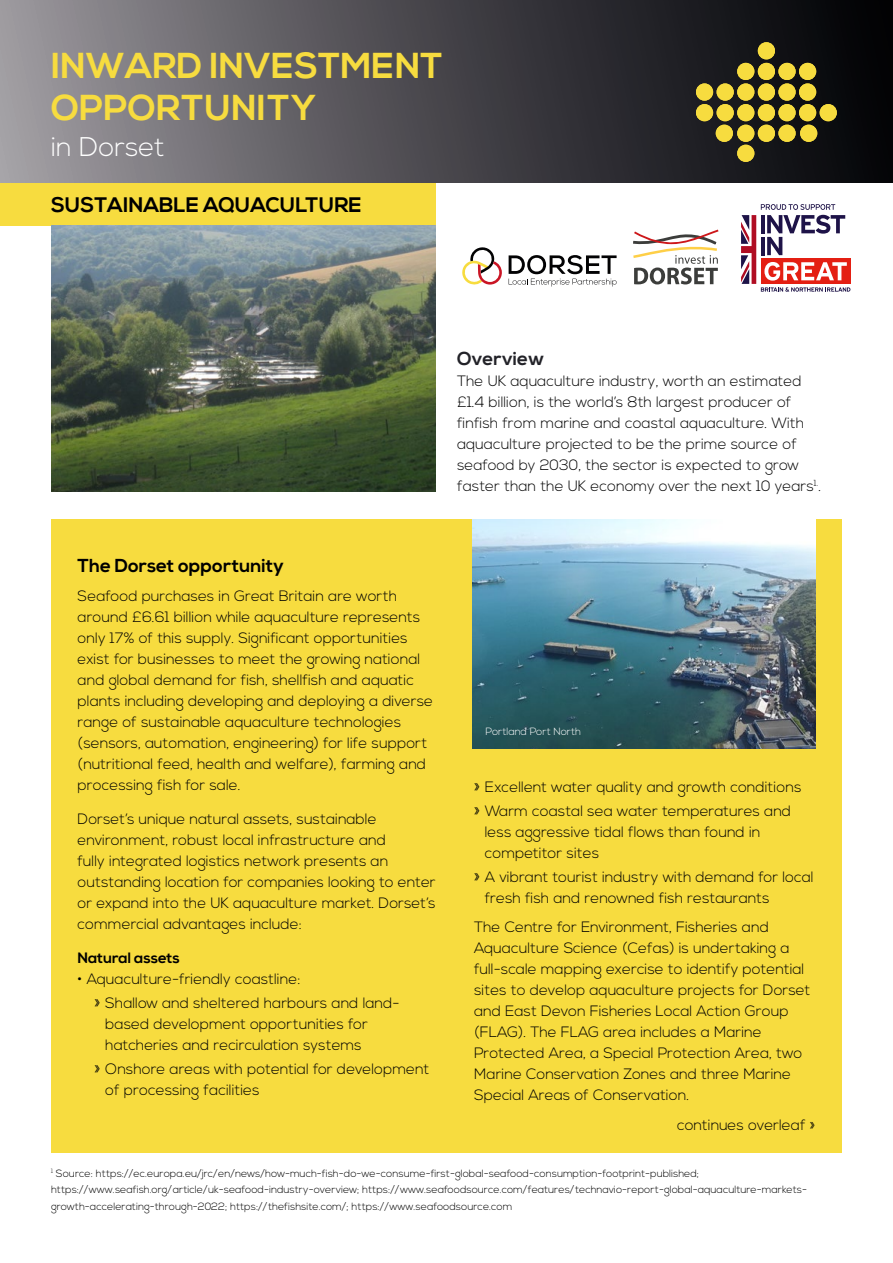
<style>
.page{position:relative;width:893px;height:1263px;background:#fff}
.page>*{position:absolute;margin:0;border:0;box-sizing:border-box;transform-origin:0 0}
.t1{font:700 36px/42px "Nexa";color:#f7dc3f}
.t2{font:300 27px "Nexa";color:#fff}
.t3{font:700 21px "Nexa";color:#000}
.t4{font:700 18.75px "Nexa";color:#000}
.t5{font:700 18.75px "Nexa";color:#222228}
.t6{font:300 15px/21px "Nexa";color:#000}
.t7{font:700 15px "Nexa";color:#000}
.t8{font:300 10.5px/16.5px "Nexa";color:#000}
.t9{font:300 10.5px "Nexa";letter-spacing:-.01em;color:#fff}
.s1{font-size:16.5px}
</style>
<div class="page">
<div style="left:0;top:0;width:893px;height:183px;background:linear-gradient(to right,#99959c,#000)"></div>
<div style="left:758px;top:42px;width:17px;height:17px;background:#f7dc3f;border-radius:50%"></div>
<div style="left:737px;top:63px;width:17px;height:17px;background:#f7dc3f;border-radius:50%"></div>
<div style="left:758px;top:63px;width:17px;height:17px;background:#f7dc3f;border-radius:50%"></div>
<div style="left:778px;top:63px;width:18px;height:17px;background:#f7dc3f;border-radius:50%"></div>
<div style="left:799px;top:63px;width:17px;height:17px;background:#f7dc3f;border-radius:50%"></div>
<div style="left:696px;top:83px;width:17px;height:18px;background:#f7dc3f;border-radius:50%"></div>
<div style="left:717px;top:83px;width:17px;height:18px;background:#f7dc3f;border-radius:50%"></div>
<div style="left:737px;top:83px;width:17px;height:18px;background:#f7dc3f;border-radius:50%"></div>
<div style="left:758px;top:83px;width:17px;height:18px;background:#f7dc3f;border-radius:50%"></div>
<div style="left:778px;top:83px;width:18px;height:18px;background:#f7dc3f;border-radius:50%"></div>
<div style="left:799px;top:83px;width:17px;height:18px;background:#f7dc3f;border-radius:50%"></div>
<div style="left:696px;top:104px;width:17px;height:17px;background:#f7dc3f;border-radius:50%"></div>
<div style="left:717px;top:104px;width:17px;height:17px;background:#f7dc3f;border-radius:50%"></div>
<div style="left:737px;top:104px;width:17px;height:17px;background:#f7dc3f;border-radius:50%"></div>
<div style="left:758px;top:104px;width:17px;height:17px;background:#f7dc3f;border-radius:50%"></div>
<div style="left:778px;top:104px;width:18px;height:17px;background:#f7dc3f;border-radius:50%"></div>
<div style="left:799px;top:104px;width:17px;height:17px;background:#f7dc3f;border-radius:50%"></div>
<div style="left:820px;top:104px;width:17px;height:17px;background:#f7dc3f;border-radius:50%"></div>
<div style="left:737px;top:125px;width:17px;height:17px;background:#f7dc3f;border-radius:50%"></div>
<div style="left:737px;top:145px;width:17px;height:17px;background:#f7dc3f;border-radius:50%"></div>
<div style="left:716px;top:125px;width:17px;height:17px;background:#f7dc3f;border-radius:50%"></div>
<div style="left:758px;top:125px;width:17px;height:17px;background:#f7dc3f;border-radius:50%"></div>
<div style="left:778px;top:125px;width:18px;height:17px;background:#f7dc3f;border-radius:50%"></div>
<div style="left:800px;top:125px;width:17px;height:17px;background:#f7dc3f;border-radius:50%"></div>
<div style="left:0;top:183px;width:436px;height:42px;background:#f7dc3f"></div>
<div style="left:51px;top:519px;width:791px;height:634px;background:#f7dc3f"></div>
<svg style="left:633px;top:230px;width:85px;height:54px"></svg>
<svg style="left:509px;top:255px;width:108px;height:32px"></svg>
<svg style="left:462px;top:247px;width:40px;height:38px"></svg>
<svg style="left:741px;top:204px;width:109px;height:88px"></svg>
<hr style="left:0;top:0;width:1px;height:1263px;background:#fff">
<img style="left:51px;top:225px;width:385px;height:266px">
<img style="left:472px;top:519px;width:343px;height:229px">
<h1 class="t1" style="left:51px;top:46px;width:393px">INWARD INVESTMENT<br>OPPORTUNITY</h1>
<h2 class="t2" style="left:51px;top:131px;width:115px">in Dorset</h2>
<h3 class="t3" style="left:51px;top:193px;width:312px">SUSTAINABLE AQUACULTURE</h3>
<p class="t5" style="left:457px;top:347px;width:89px">Overview</p>
<p class="t6" style="left:457px;top:371px;width:366px">The UK aquaculture industry, worth an estimated £1.4 billion, is the world’s 8th largest producer of finfish from marine and coastal aquaculture. With aquaculture projected to be the prime source of seafood by 2030, the sector is expected to grow faster than the UK economy over the next 10 years<sup>1.</sup>.</p>
<p class="t4" style="left:78px;top:555px;width:208px">The Dorset opportunity</p>
<p class="t6" style="left:78px;top:586px;width:357px">Seafood purchases in Great Britain are worth around £6.61 billion while aquaculture represents only 17% of this supply. Significant opportunities exist for businesses to meet the growing national and global demand for fish, shellfish and aquatic plants including developing and deploying a diverse range of sustainable aquaculture technologies (sensors, automation, engineering) for life support (nutritional feed, health and welfare), farming and processing fish for sale.</p>
<p class="t6" style="left:78px;top:809px;width:360px">Dorset’s unique natural assets, sustainable environment, robust local infrastructure and<br>fully integrated logistics network presents an outstanding location for companies looking to enter or expand into the UK aquaculture market. Dorset’s commercial advantages include:</p>
<p class="t7" style="left:78px;top:949px;width:104px">Natural assets</p>
<p class="t6" style="left:95px;top:967px;width:306px;line-height:24px;text-indent:-17px">• Aquaculture-friendly coastline:<br><span class="s1">»</span> Shallow and sheltered harbours and land-</p>
<p class="t6" style="left:105px;top:1014px;width:264px">based development opportunities for hatcheries and recirculation systems</p>
<p class="t6" style="left:105px;top:1059px;width:326px;text-indent:-11px"><span class="s1">»</span> Onshore areas with potential for development of processing facilities</p>
<p class="t9" style="left:485px;top:725px;width:97px">Portland Port North</p>
<p class="t6" style="left:474px;top:775px;width:329px;line-height:24px"><span class="s1">»</span> Excellent water quality and growth conditions <span class="s1">»</span> Warm coastal sea water temperatures and</p>
<p class="t6" style="left:485px;top:822px;width:277px">less aggressive tidal flows than found in competitor sites</p>
<p class="t6" style="left:485px;top:867px;width:330px;text-indent:-11px"><span class="s1">»</span> A vibrant tourist industry with demand for local fresh fish and renowned fish restaurants</p>
<p class="t6" style="left:474px;top:917px;width:338px">The Centre for Environment, Fisheries and Aquaculture Science (Cefas) is undertaking a full-scale mapping exercise to identify potential sites to develop aquaculture projects for Dorset and East Devon Fisheries Local Action Group (FLAG). The FLAG area includes a Marine Protected Area, a Special Protection Area, two Marine Conservation Zones and three Marine Special Areas of Conservation.</p>
<p class="t6" style="left:677px;top:1115px;width:140px">continues overleaf »</p>
<p class="t8" style="left:51px;top:1165px;width:757px"><sup>1</sup> Source: https://ec.europa.eu/jrc/en/news/how-much-fish-do-we-consume-first-global-seafood-consumption-footprint-published; https://www.seafish.org/article/uk-seafood-industry-overview; https://www.seafoodsource.com/features/technavio-report-global-aquaculture-markets&shy;growth-accelerating-through-2022; https://thefishsite.com/; https://www.seafoodsource.com</p>
</div>
